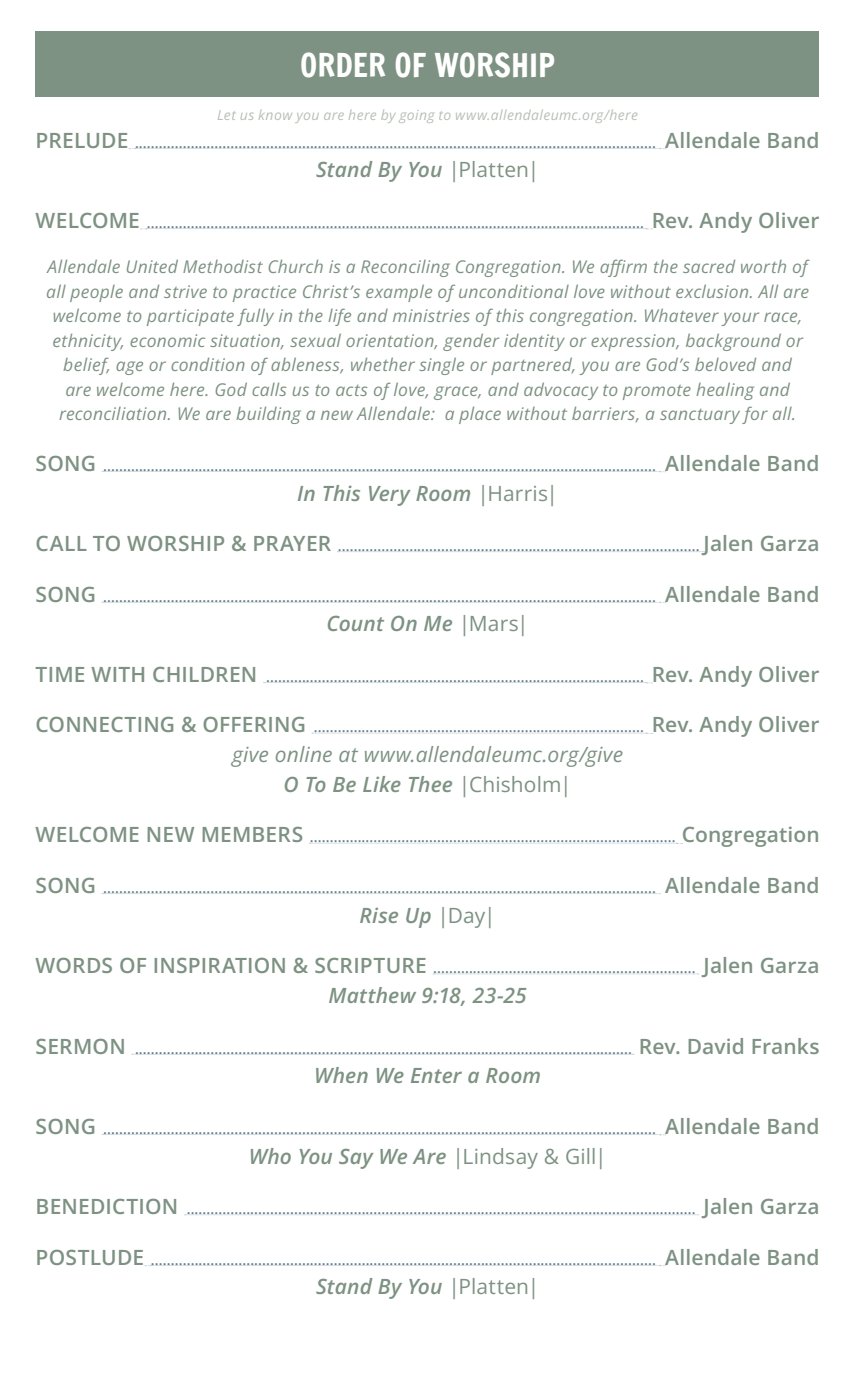
<style>
.page{position:relative;width:857px;height:1386px;background:#fff}
.page>*{position:absolute;margin:0;border:0;box-sizing:border-box;transform-origin:0 0}
.t1{font:31.5px "Francois One";color:#fff}
.t2{font:italic 600 21px "Open Sans";letter-spacing:.01em;color:#7d9282}
.t3{font:italic 21px/29.8px "Open Sans";letter-spacing:.005em;color:#7d9282;text-align:center}
.t4{font:italic 17.5px/24.5px "Open Sans";letter-spacing:.015em;color:#7d9282;text-align:center}
.t5{font:600 14px "Open Sans";color:#607d8d}
.t6{font:italic 14px "Open Sans";letter-spacing:.025em;color:#b7bfb7}
.s1{font-size:21px;color:#7d9282}
.s2{font-weight:400;font-style:normal}
.s3{font-weight:600}
.s4{font-style:normal}
</style>
<div class="page">
<svg style="left:129px;top:148px;width:537px;height:1px"></svg>
<svg style="left:140px;top:228px;width:512px;height:2px"></svg>
<svg style="left:102px;top:471px;width:564px;height:1px"></svg>
<svg style="left:337px;top:551px;width:367px;height:1px"></svg>
<svg style="left:102px;top:602px;width:564px;height:1px"></svg>
<svg style="left:263px;top:682px;width:389px;height:2px"></svg>
<svg style="left:312px;top:733px;width:340px;height:1px"></svg>
<svg style="left:309px;top:843px;width:374px;height:1px"></svg>
<svg style="left:102px;top:893px;width:558px;height:1px"></svg>
<svg style="left:433px;top:974px;width:266px;height:1px"></svg>
<svg style="left:132px;top:1054px;width:502px;height:1px"></svg>
<svg style="left:102px;top:1134px;width:564px;height:2px"></svg>
<svg style="left:184px;top:1215px;width:515px;height:1px"></svg>
<svg style="left:145px;top:1265px;width:521px;height:1px"></svg>
<div style="left:36px;top:31px;width:783px;height:65px;background:#7d9282"></div>
<p class="t1" style="left:300px;top:48px;width:256px">ORDER OF WORSHIP</p>
<p class="t6" style="left:217px;top:105px;width:422px">Let us know you are here by going to www.allendaleumc.org/here</p>
<p class="t5" style="left:36px;top:133px;width:785px"><span class="s1">PRELUDE</span> ................................................................................................................................... <span class="s1">Allendale Band</span></p>
<p class="t2" style="left:316px;top:155px;width:225px">Stand By You <span class="s2">|Platten|</span></p>
<p class="t5" style="left:36px;top:213px;width:785px"><span class="s1">WELCOME</span> ............................................................................................................................. <span class="s1">Rev. Andy Oliver</span></p>
<p class="t4" style="left:46px;top:254px;width:764px">Allendale United Methodist Church is a Reconciling Congregation. We affirm the sacred worth of all people and strive to practice Christ’s example of unconditional love without exclusion. All are welcome to participate fully in the life and ministries of this congregation. Whatever your race, ethnicity, economic situation, sexual orientation, gender identity or expression, background or belief, age or condition of ableness, whether single or partnered, you are God’s beloved and<br>are welcome here. God calls us to acts of love, grace, and advocacy to promote healing and reconciliation. We are building a new Allendale: a place without barriers, a sanctuary for all.</p>
<p class="t5" style="left:36px;top:456px;width:785px"><span class="s1">SONG</span> ........................................................................................................................................... <span class="s1">Allendale Band</span></p>
<p class="t2" style="left:297px;top:478px;width:262px">In This Very Room <span class="s2">|Harris|</span></p>
<p class="t5" style="left:36px;top:536px;width:785px"><span class="s1">CALL TO WORSHIP &amp; PRAYER</span> ........................................................................................... <span class="s1">Jalen Garza</span></p>
<p class="t5" style="left:36px;top:587px;width:785px"><span class="s1">SONG</span> ........................................................................................................................................... <span class="s1">Allendale Band</span></p>
<p class="t2" style="left:326px;top:609px;width:204px">Count On Me <span class="s2">|Mars|</span></p>
<p class="t5" style="left:36px;top:667px;width:785px"><span class="s1">TIME WITH CHILDREN</span> ............................................................................................... <span class="s1">Rev. Andy Oliver</span></p>
<p class="t5" style="left:36px;top:718px;width:785px"><span class="s1">CONNECTING &amp; OFFERING</span> ................................................................................... <span class="s1">Rev. Andy Oliver</span></p>
<p class="t3" style="left:232px;top:739px;width:392px">give online at www.allendaleumc.org/give<br><span class="s3">O To Be Like Thee</span> <span class="s4">|Chisholm|</span></p>
<p class="t5" style="left:36px;top:828px;width:785px"><span class="s1">WELCOME NEW MEMBERS</span> ............................................................................................ <span class="s1">Congregation</span></p>
<p class="t5" style="left:36px;top:878px;width:785px"><span class="s1">SONG</span> ........................................................................................................................................... <span class="s1">Allendale Band</span></p>
<p class="t2" style="left:359px;top:900px;width:138px">Rise Up <span class="s2">|Day|</span></p>
<p class="t5" style="left:36px;top:959px;width:785px"><span class="s1">WORDS OF INSPIRATION &amp; SCRIPTURE</span> .................................................................. <span class="s1">Jalen Garza</span></p>
<p class="t2" style="left:328px;top:981px;width:200px">Matthew 9:18, 23-25</p>
<p class="t5" style="left:36px;top:1039px;width:785px"><span class="s1">SERMON</span> ............................................................................................................................. <span class="s1">Rev. David Franks</span></p>
<p class="t2" style="left:314px;top:1061px;width:229px">When We Enter a Room</p>
<p class="t5" style="left:36px;top:1119px;width:785px"><span class="s1">SONG</span> ........................................................................................................................................... <span class="s1">Allendale Band</span></p>
<p class="t2" style="left:249px;top:1141px;width:359px">Who You Say We Are <span class="s2">|Lindsay &amp; Gill|</span></p>
<p class="t5" style="left:36px;top:1199px;width:785px"><span class="s1">BENEDICTION</span> ................................................................................................................................ <span class="s1">Jalen Garza</span></p>
<p class="t5" style="left:36px;top:1250px;width:785px"><span class="s1">POSTLUDE</span> ............................................................................................................................... <span class="s1">Allendale Band</span></p>
<p class="t2" style="left:316px;top:1272px;width:225px">Stand By You <span class="s2">|Platten|</span></p>
</div>
